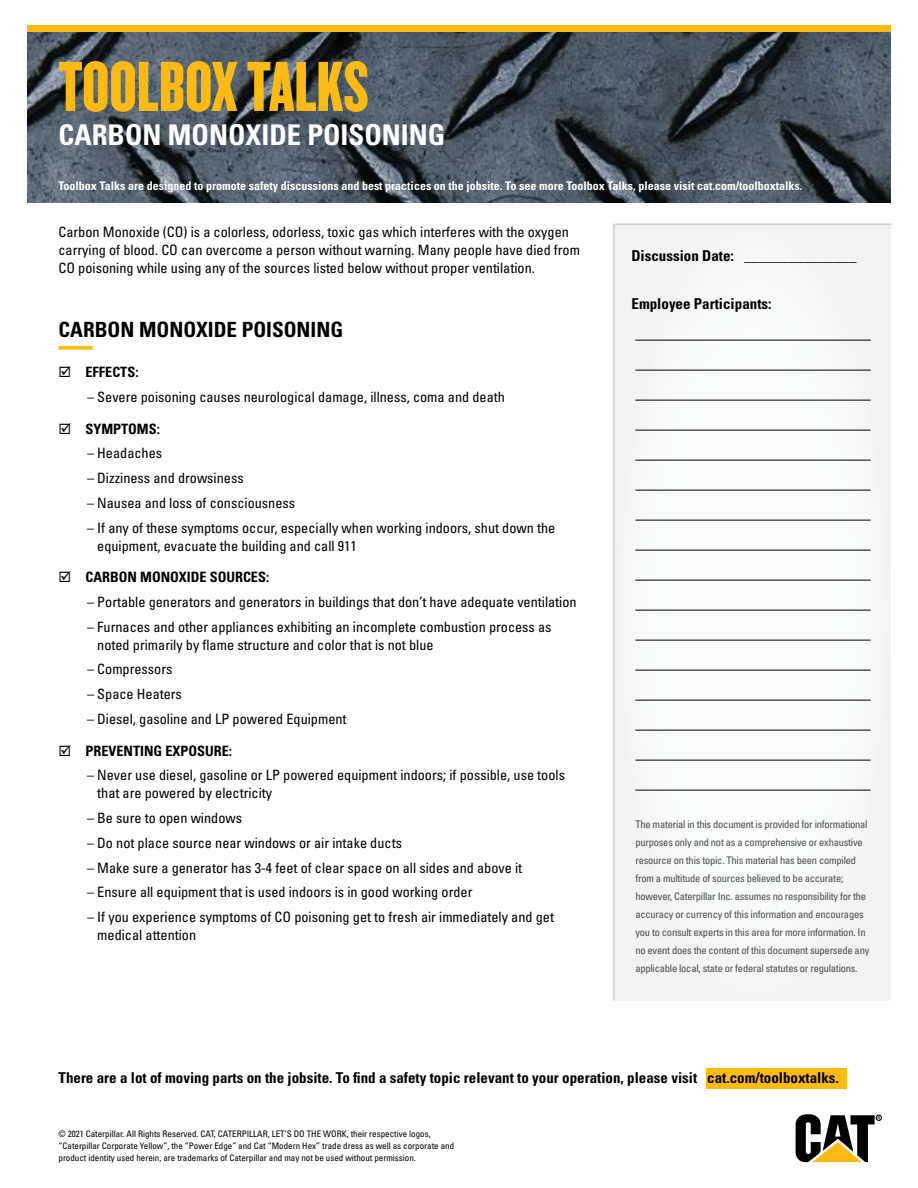
<style>
.page{position:relative;width:918px;height:1188px;background:#fff}
.page>*{position:absolute;margin:0;border:0;box-sizing:border-box;transform-origin:0 0}
.t1{font:73.65px "Knockout 68 Full Featherwt";color:#fdba12}
.t2{font:28.5px "Univers LTCYR 67 Bold Cond";color:#fff}
.t3{font:21px "Univers LTCYR 67 Bold Cond";color:#000}
.t4{font:15px "Univers LTCYR 67 Bold Cond";color:#000}
.t5{font:condensed 14.25px/18px "Univers LTCYR 57";color:#000}
.t6{font:14.25px "Univers LTCYR 67 Bold Cond";color:#000}
.t7{font:12px "Univers LTCYR 67 Bold Cond";color:#fff}
.t8{font:condensed 10.5px/18px "Univers LTCYR 57";letter-spacing:-.02em;color:#4d4d4f}
.t9{font:condensed 9px/12px "Univers LTCYR 57";color:#000}
.s1{font-family:"Univers LTCYR 57";font-stretch:condensed}
</style>
<div class="page">
<svg style="left:27px;top:32px;width:864px;height:170px;background:#45505b"></svg>
<div style="left:27px;top:26px;width:864px;height:6px;background:#fdba12"></div>
<div style="left:615px;top:225px;width:276px;height:776px;background:#f8fafa"></div>
<hr style="left:635px;top:340px;width:236px;height:1px;background:#000">
<hr style="left:635px;top:370px;width:236px;height:1px;background:#000">
<hr style="left:635px;top:400px;width:236px;height:1px;background:#000">
<hr style="left:635px;top:430px;width:236px;height:1px;background:#000">
<hr style="left:635px;top:460px;width:236px;height:1px;background:#000">
<hr style="left:635px;top:490px;width:236px;height:1px;background:#000">
<hr style="left:635px;top:520px;width:236px;height:1px;background:#000">
<hr style="left:635px;top:550px;width:236px;height:1px;background:#000">
<hr style="left:635px;top:580px;width:236px;height:1px;background:#000">
<hr style="left:635px;top:610px;width:236px;height:1px;background:#000">
<hr style="left:635px;top:640px;width:236px;height:1px;background:#000">
<hr style="left:635px;top:670px;width:236px;height:1px;background:#000">
<hr style="left:635px;top:730px;width:236px;height:1px;background:#000">
<hr style="left:635px;top:700px;width:236px;height:1px;background:#000">
<hr style="left:635px;top:760px;width:236px;height:1px;background:#000">
<hr style="left:635px;top:790px;width:236px;height:1px;background:#000">
<svg style="left:58px;top:346px;width:35px;height:4px"></svg>
<svg style="left:796px;top:1114px;width:86px;height:48px"></svg>
<div style="left:706px;top:1068px;width:141px;height:20px;background:#fdba12"></div>
<h1 class="t1" style="left:58px;top:42px;width:312px">TOOLBOX TALKS</h1>
<h2 class="t2" style="left:58px;top:118px;width:388px">CARBON MONOXIDE POISONING</h2>
<p class="t7" style="left:58px;top:178px;width:746px">Toolbox Talks are designed to promote safety discussions and best practices on the jobsite. To see more Toolbox Talks, please visit cat.com/toolboxtalks.</p>
<p class="t5" style="left:58px;top:223px;width:523px">Carbon Monoxide (CO) is a colorless, odorless, toxic gas which interferes with the oxygen carrying of blood. CO can overcome a person without warning. Many people have died from<br>CO poisoning while using any of the sources listed below without proper ventilation.</p>
<h3 class="t3" style="left:58px;top:317px;width:286px">CARBON MONOXIDE POISONING</h3>
<p class="t6" style="left:58px;top:364px;width:82px">☑ EFFECTS:</p>
<p class="t5" style="left:87px;top:388px;width:419px">– Severe poisoning causes neurological damage, illness, coma and death</p>
<p class="t6" style="left:58px;top:420px;width:103px">☑ SYMPTOMS:</p>
<p class="t5" style="left:87px;top:444px;width:77px">– Headaches</p>
<p class="t5" style="left:87px;top:469px;width:158px">– Dizziness and drowsiness</p>
<p class="t5" style="left:87px;top:494px;width:210px">– Nausea and loss of consciousness</p>
<p class="t5" style="left:97px;top:518px;width:460px;text-indent:-10px">– If any of these symptoms occur, especially when working indoors, shut down the equipment, evacuate the building and call 911</p>
<p class="t6" style="left:58px;top:568px;width:212px">☑ CARBON MONOXIDE SOURCES:</p>
<p class="t5" style="left:87px;top:593px;width:491px">– Portable generators and generators in buildings that don’t have adequate ventilation</p>
<p class="t5" style="left:97px;top:617px;width:456px;text-indent:-10px">– Furnaces and other appliances exhibiting an incomplete combustion process as noted primarily by flame structure and color that is not blue</p>
<p class="t5" style="left:87px;top:660px;width:87px">– Compressors</p>
<p class="t5" style="left:87px;top:685px;width:96px">– Space Heaters</p>
<p class="t5" style="left:87px;top:710px;width:261px">– Diesel, gasoline and LP powered Equipment</p>
<p class="t6" style="left:58px;top:742px;width:175px">☑ PREVENTING EXPOSURE:</p>
<p class="t5" style="left:97px;top:766px;width:469px;text-indent:-10px">– Never use diesel, gasoline or LP powered equipment indoors; if possible, use tools that are powered by electricity</p>
<p class="t5" style="left:87px;top:809px;width:157px">– Be sure to open windows</p>
<p class="t5" style="left:87px;top:833px;width:316px">– Do not place source near windows or air intake ducts</p>
<p class="t5" style="left:87px;top:858px;width:437px">– Make sure a generator has 3-4 feet of clear space on all sides and above it</p>
<p class="t5" style="left:87px;top:883px;width:387px">– Ensure all equipment that is used indoors is in good working order</p>
<p class="t5" style="left:97px;top:908px;width:458px;text-indent:-10px">– If you experience symptoms of CO poisoning get to fresh air immediately and get medical attention</p>
<p class="t4" style="left:632px;top:246px;width:226px">Discussion Date: <span class="s1">_______________</span></p>
<p class="t4" style="left:632px;top:295px;width:141px">Employee Participants:</p>
<p class="t8" style="left:635px;top:815px;width:235px">The material in this document is provided for informational purposes only and not as a comprehensive or exhaustive resource on this topic. This material has been compiled from a multitude of sources believed to be accurate; however, Caterpillar Inc. assumes no responsibility for the accuracy or currency of this information and encourages you to consult experts in this area for more information. In no event does the content of this document supersede any applicable local, state or federal statutes or regulations.</p>
<p class="t4" style="left:58px;top:1068px;width:782px">There are a lot of moving parts on the jobsite. To find a safety topic relevant to your operation, please visit cat.com/toolboxtalks.</p>
<p class="t9" style="left:58px;top:1128px;width:397px">© 2021 Caterpillar. All Rights Reserved. CAT, CATERPILLAR, LET’S DO THE WORK, their respective logos, “Caterpillar Corporate Yellow”, the “Power Edge” and Cat “Modern Hex” trade dress as well as corporate and product identity used herein, are trademarks of Caterpillar and may not be used without permission.</p>
</div>
